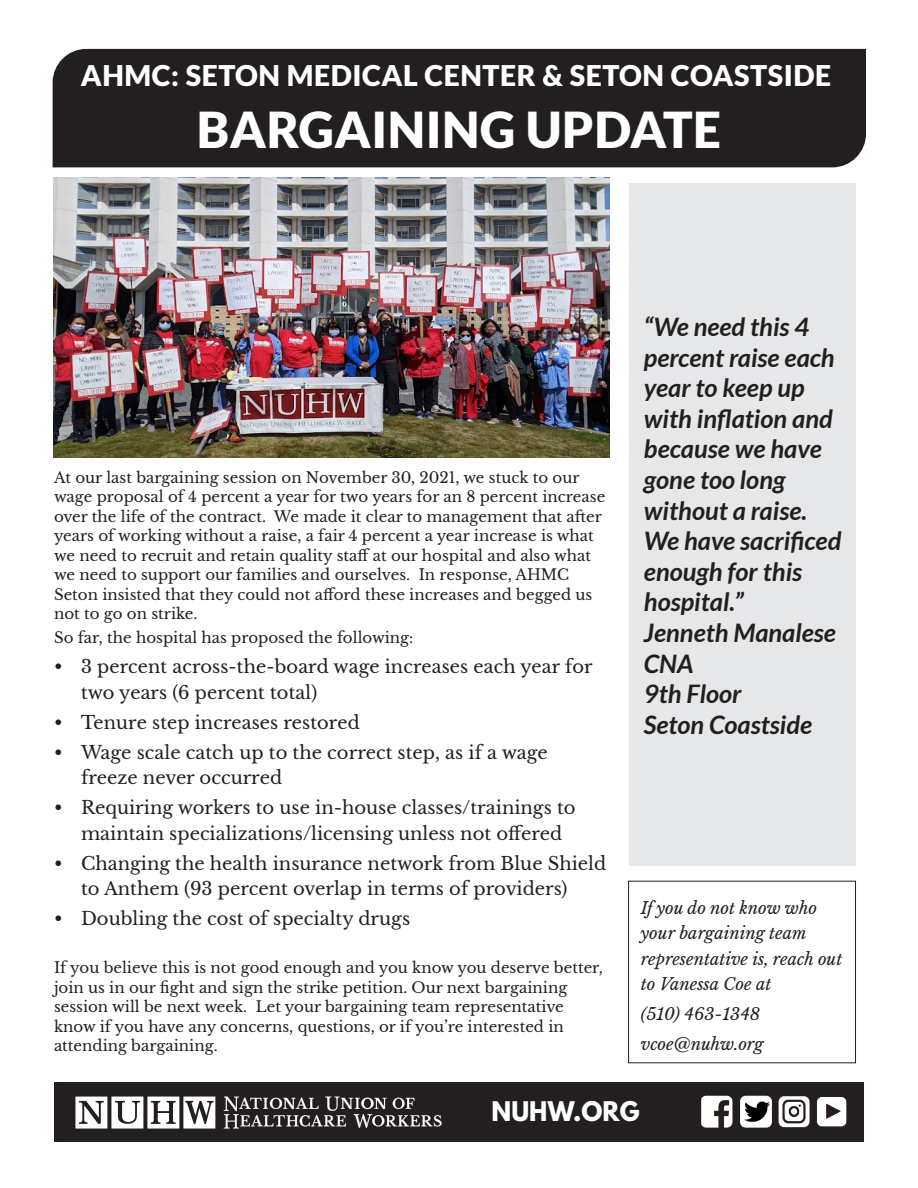
<style>
.page{position:relative;width:918px;height:1188px;background:#fff}
.page>*{position:absolute;margin:0;border:0;box-sizing:border-box;transform-origin:0 0}
.t1{font:900 49.5px "Lato";letter-spacing:.01em;color:#fff}
.t2{font:900 28.5px "Lato";letter-spacing:.02em;color:#fff}
.t3{font:italic 700 25.5px/30.6px "Lato";color:#231f20}
.t4{font:700 24px "League Spartan";color:#fff}
.t5{font:18px/25.5px "Libre Baskerville";color:#231f20}
.t6{font:italic 16.5px/25.5px "Libre Baskerville";color:#231f20}
.t7{font:15px/19.5px "Libre Baskerville";color:#231f20}
</style>
<div class="page">
<div style="left:54px;top:1082px;width:810px;height:60px;background:#231f20"></div>
<div style="left:53px;top:49px;width:813px;height:118px;background:#231f20"></div>
<svg style="left:224px;top:1097px;width:218px;height:32px"></svg>
<svg style="left:75px;top:1097px;width:140px;height:32px"></svg>
<img style="left:53px;top:177px;width:556px;height:281px">
<div style="left:628px;top:881px;width:228px;height:182px;border:1px solid #231f20"></div>
<div style="left:629px;top:184px;width:226px;height:682px;background:#e6e7e9"></div>
<img style="left:701px;top:1096px;width:31px;height:32px">
<div style="left:740px;top:1096px;width:32px;height:32px;background:#fff;border-radius:6px"></div>
<img style="left:745px;top:1101px;width:24px;height:21px">
<img style="left:779px;top:1096px;width:31px;height:31px">
<img style="left:818px;top:1098px;width:27px;height:27px">
<div style="left:816px;top:1096px;width:31px;height:31px;border:1px solid #231f20;border-radius:6px"></div>
<p class="t2" style="left:81px;top:59px;width:752px">AHMC: SETON MEDICAL CENTER &amp; SETON COASTSIDE</p>
<p class="t1" style="left:197px;top:101px;width:526px">BARGAINING UPDATE</p>
<p class="t7" style="left:54px;top:467px;width:553px">At our last bargaining session on November 30, 2021, we stuck to our wage proposal of 4 percent a year for two years for an 8 percent increase over the life of the contract. We made it clear to management that after years of working without a raise, a fair 4 percent a year increase is what we need to recruit and retain quality staff at our hospital and also what we need to support our families and ourselves. In response, AHMC Seton insisted that they could not afford these increases and begged us not to go on strike.</p>
<p class="t7" style="left:54px;top:628px;width:361px">So far, the hospital has proposed the following:</p>
<p class="t5" style="left:81px;top:654px;width:513px;text-indent:-27px">• 3 percent across-the-board wage increases each year for two years (6 percent total)</p>
<p class="t5" style="left:54px;top:709px;width:308px">• Tenure step increases restored</p>
<p class="t5" style="left:81px;top:739px;width:468px;text-indent:-27px">• Wage scale catch up to the correct step, as if a wage freeze never occurred</p>
<p class="t5" style="left:81px;top:795px;width:496px;text-indent:-27px">• Requiring workers to use in-house classes/trainings to maintain specializations/licensing unless not offered</p>
<p class="t5" style="left:81px;top:850px;width:527px;text-indent:-27px">• Changing the health insurance network from Blue Shield to Anthem (93 percent overlap in terms of providers)</p>
<p class="t5" style="left:54px;top:906px;width:358px">• Doubling the cost of specialty drugs</p>
<p class="t7" style="left:54px;top:958px;width:550px">If you believe this is not good enough and you know you deserve better, join us in our fight and sign the strike petition. Our next bargaining session will be next week. Let your bargaining team representative know if you have any concerns, questions, or if you’re interested in attending bargaining.</p>
<p class="t3" style="left:644px;top:312px;width:167px">“We need this 4</p>
<p class="t3" style="left:644px;top:343px;width:192px">percent raise each year to keep up with inflation and</p>
<p class="t3" style="left:644px;top:434px;width:179px">because we have gone too long</p>
<p class="t3" style="left:644px;top:496px;width:199px">without a raise.<br>We have sacrificed enough for this</p>
<p class="t3" style="left:644px;top:587px;width:101px">hospital.”</p>
<p class="t3" style="left:644px;top:618px;width:193px">Jenneth Manalese</p>
<p class="t3" style="left:644px;top:649px;width:51px">CNA</p>
<p class="t3" style="left:644px;top:679px;width:99px">9th Floor</p>
<p class="t3" style="left:644px;top:710px;width:170px">Seton Coastside</p>
<p class="t6" style="left:641px;top:895px;width:203px">If you do not know who your bargaining team representative is, reach out to Vanessa Coe at</p>
<p class="t6" style="left:641px;top:1001px;width:121px">(510) 463-1348</p>
<p class="t6" style="left:641px;top:1031px;width:124px">vcoe@nuhw.org</p>
<p class="t4" style="left:492px;top:1093px;width:150px">NUHW.ORG</p>
</div>
